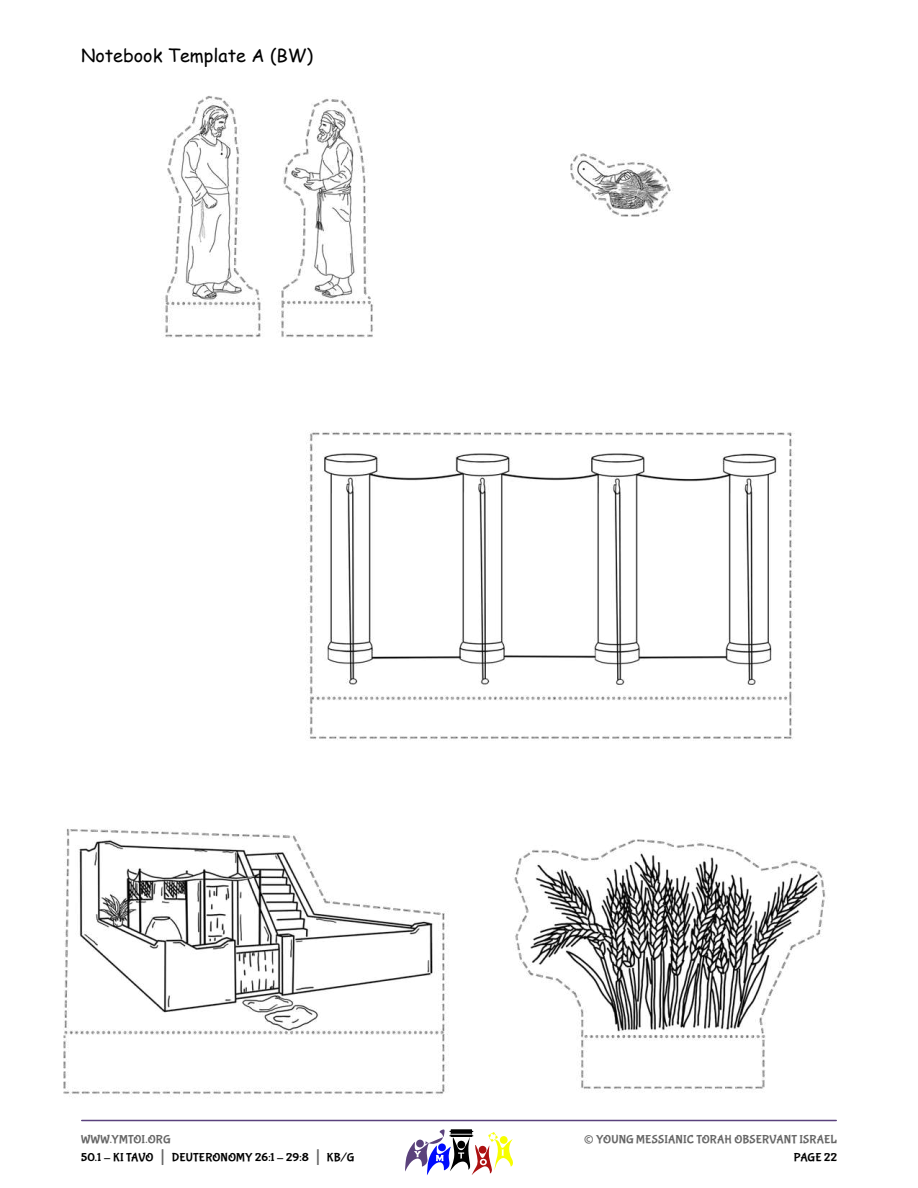
<style>
.page{position:relative;width:918px;height:1188px;background:#fff}
.page>*{position:absolute;margin:0;border:0;box-sizing:border-box;transform-origin:0 0}
.t1{font:27px "Bubblegum Sans";color:#666}
.t2{font:18px "Comic Sans MS";color:#000}
.t3{font:12px/18px "Bubblegum Sans";letter-spacing:.01em;color:#000}
.t4{font:12px "Bubblegum Sans";letter-spacing:.01em;color:#666}
.s1{color:#666}
.s2{font-size:21px;color:#666}
</style>
<div class="page">
<svg style="left:405px;top:1161px;width:108px;height:14px"></svg>
<img style="left:63px;top:96px;width:774px;height:1065px">
<h2 class="t2" style="left:81px;top:47px;width:234px">Notebook Template A (BW)</h2>
<p class="t3" style="left:81px;top:1130px;width:275px"><span class="s1">WWW.YMTOI.ORG<br></span>50.1 - KI TAVO <span class="s2">|</span> DEUTERONOMY 26:1 - 29:8 <span class="s2">|</span> KB/G</p>
<h1 class="t1" style="left:584px;top:1122px;width:12px">©</h1>
<p class="t4" style="left:596px;top:1132px;width:242px">YOUNG MESSIANIC TORAH OBSERVANT ISRAEL</p>
<p class="t3" style="left:794px;top:1148px;width:45px">PAGE 22</p>
</div>
